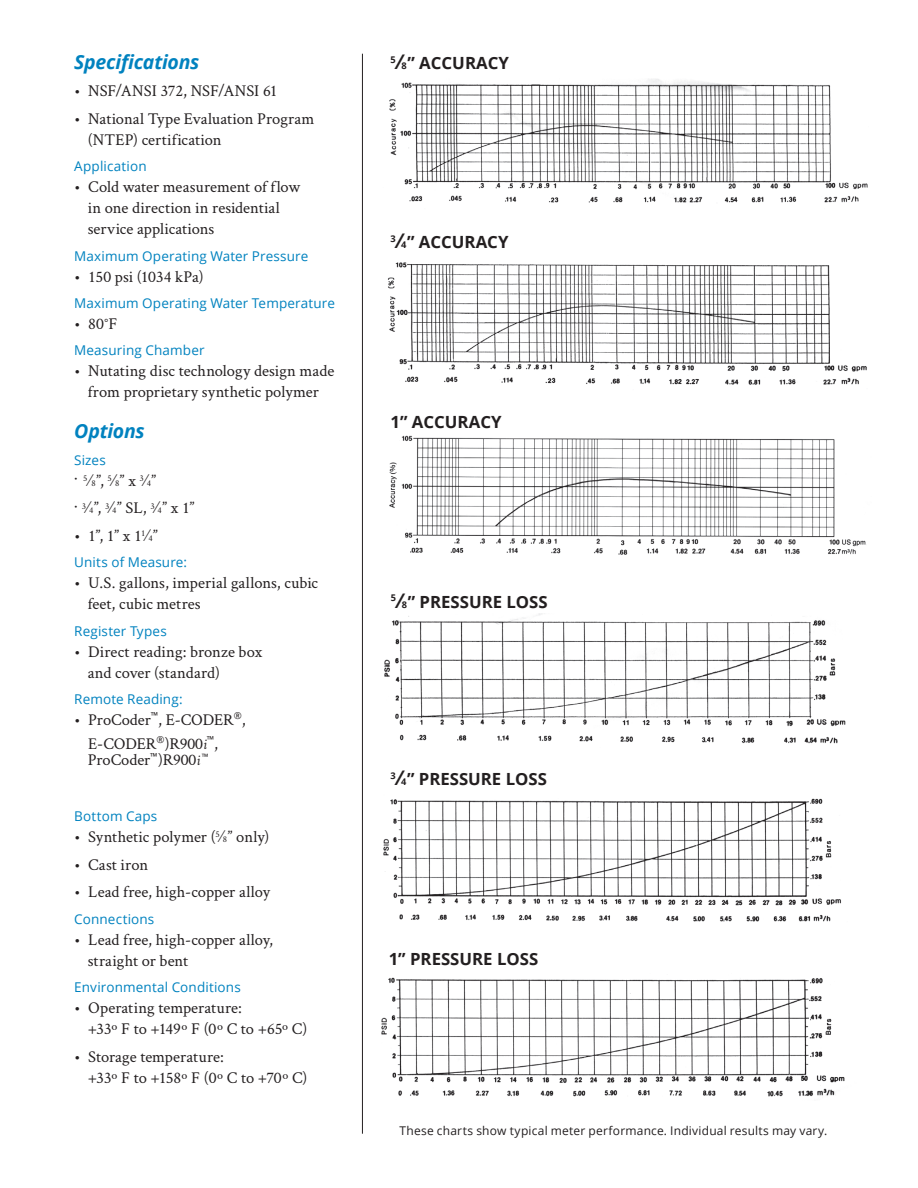
<style>
.page{position:relative;width:918px;height:1188px;background:#fff}
.page>*{position:absolute;margin:0;border:0;box-sizing:border-box;transform-origin:0 0}
.t1{font:italic 700 19.5px "Open Sans";letter-spacing:-.015em;color:#0082bf}
.t2{font:700 16.8px "Open Sans";color:#231f20}
.t3{font:16.5px/21px "Crimson Text";color:#231f20}
.t4{font:13.5px "Open Sans";letter-spacing:.01em;color:#0082bf}
.t5{font:12px "Open Sans";letter-spacing:.015em;color:#231f20}
.t6{font:700 9.3px "Open Sans";color:#231f20}
.t7{font:700 9.15px "Open Sans";color:#231f20}
.s1{font-size:20.25px}
.s2{font-size:9.3px}
.s3{font-size:9.15px}
.s4{font-size:20.1px}
.s5{font-style:italic;font-size:15px}
</style>
<div class="page">
<hr style="left:362px;top:54px;width:1px;height:1080px;background:#231f20">
<img style="left:389px;top:435px;width:477px;height:120px">
<img style="left:389px;top:79px;width:479px;height:124px">
<img style="left:387px;top:262px;width:480px;height:123px">
<img style="left:384px;top:614px;width:462px;height:130px">
<img style="left:383px;top:798px;width:458px;height:124px">
<img style="left:382px;top:977px;width:463px;height:120px">
<h3 class="t1" style="left:74px;top:48px;width:127px">Specifications</h3>
<h3 class="t2" style="left:398px;top:51px;width:112px"><span class="s1">⁄</span><span class="s2">8</span>” ACCURACY</h3>
<p class="t3" style="left:74px;top:80px;width:205px">• NSF/ANSI 372, NSF/ANSI 61</p>
<p class="t3" style="left:88px;top:108px;width:228px;text-indent:-13px">• National Type Evaluation Program (NTEP) certification</p>
<p class="t4" style="left:74px;top:157px;width:74px">Application</p>
<p class="t3" style="left:88px;top:176px;width:214px;text-indent:-13px">• Cold water measurement of flow in one direction in residential service applications</p>
<p class="t4" style="left:74px;top:246px;width:236px">Maximum Operating Water Pressure</p>
<p class="t3" style="left:74px;top:265px;width:131px">• 150 psi (1034 kPa)</p>
<p class="t4" style="left:74px;top:294px;width:262px">Maximum Operating Water Temperature</p>
<p class="t3" style="left:74px;top:312px;width:45px">• 80°F</p>
<p class="t4" style="left:74px;top:341px;width:132px">Measuring Chamber</p>
<p class="t3" style="left:74px;top:360px;width:262px;text-align:center">• Nutating disc technology design made from proprietary synthetic polymer</p>
<h3 class="t1" style="left:74px;top:418px;width:72px">Options</h3>
<p class="t4" style="left:74px;top:450px;width:33px">Sizes</p>
<p class="t3" style="left:74px;top:469px;width:84px"><sup>•</sup> <sup>5</sup> ⁄<span class="s3">8</span>”, <sup>5</sup> ⁄<span class="s3">8</span>” x <sup>3</sup> ⁄<span class="s3">4</span>”</p>
<p class="t3" style="left:74px;top:497px;width:122px"><sup>•</sup> <sup>3</sup> ⁄<span class="s3">4</span>”, <sup>3</sup> ⁄<span class="s3">4</span>” SL, <sup>3</sup> ⁄<span class="s3">4</span>” x 1”</p>
<p class="t3" style="left:74px;top:525px;width:85px">• 1”, 1” x 1<sup>1</sup> ⁄<span class="s3">4</span>”</p>
<p class="t4" style="left:74px;top:553px;width:114px">Units of Measure:</p>
<p class="t3" style="left:74px;top:572px;width:245px">• U.S. gallons, imperial gallons, cubic</p>
<p class="t7" style="left:391px;top:592px;width:7px">5</p>
<p class="t3" style="left:88px;top:593px;width:114px">feet, cubic metres</p>
<h4 class="t2" style="left:399px;top:590px;width:151px"><span class="s4">⁄</span><span class="s3">8</span>” PRESSURE LOSS</h4>
<p class="t4" style="left:74px;top:621px;width:94px">Register Types</p>
<p class="t3" style="left:88px;top:640px;width:176px;text-indent:-13px">• Direct reading: bronze box and cover (standard)</p>
<p class="t4" style="left:74px;top:690px;width:110px">Remote Reading:</p>
<p class="t3" style="left:74px;top:708px;width:173px">• ProCoder<sup>™</sup>, E-CODER<sup>®</sup>,</p>
<p class="t3" style="left:88px;top:732px;width:131px">E-CODER<sup>®</sup>)R900<span class="s5">i</span><sup>™</sup> ,</p>
<p class="t3" style="left:88px;top:749px;width:122px">ProCoder<sup>™</sup>)R900<span class="s5">i</span> <sup>™</sup></p>
<p class="t6" style="left:390px;top:53px;width:7px">5</p>
<p class="t6" style="left:390px;top:232px;width:7px">3</p>
<p class="t2" style="left:398px;top:230px;width:112px"><span class="s1">⁄</span><span class="s2">4</span>” ACCURACY</p>
<p class="t2" style="left:390px;top:410px;width:113px">1” ACCURACY</p>
<p class="t4" style="left:74px;top:807px;width:85px">Bottom Caps</p>
<p class="t3" style="left:74px;top:825px;width:197px">• Synthetic polymer (<sup>5</sup> ⁄<span class="s3">8</span>” only)</p>
<p class="t3" style="left:74px;top:853px;width:75px">• Cast iron</p>
<p class="t3" style="left:74px;top:881px;width:197px">• Lead free, high-copper alloy</p>
<p class="t4" style="left:74px;top:909px;width:82px">Connections</p>
<p class="t3" style="left:88px;top:928px;width:187px;text-indent:-13px">• Lead free, high-copper alloy, straight or bent</p>
<p class="t4" style="left:74px;top:978px;width:168px">Environmental Conditions</p>
<p class="t3" style="left:88px;top:996px;width:221px;text-indent:-13px">• Operating temperature:<br>+33º F to +149º F (0º C to +65º C)</p>
<p class="t3" style="left:88px;top:1045px;width:221px;text-indent:-13px">• Storage temperature:<br>+33º F to +158º F (0º C to +70º C)</p>
<p class="t7" style="left:390px;top:769px;width:7px">3</p>
<p class="t2" style="left:398px;top:767px;width:150px"><span class="s4">⁄</span><span class="s3">4</span>” PRESSURE LOSS</p>
<p class="t2" style="left:389px;top:947px;width:151px">1” PRESSURE LOSS</p>
<p class="t5" style="left:400px;top:1122px;width:429px">These charts show typical meter performance. Individual results may vary.</p>
</div>
